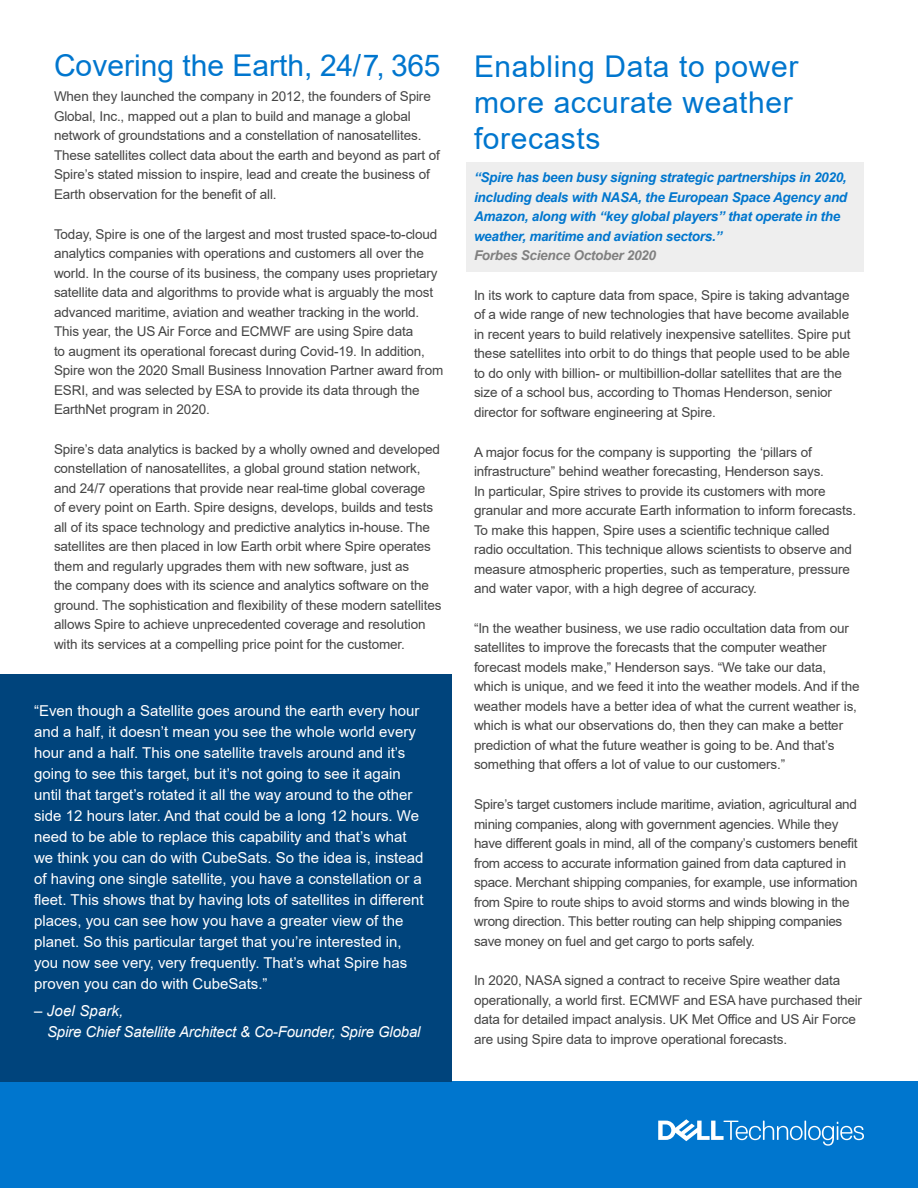
<style>
.page{position:relative;width:918px;height:1188px;background:#fff}
.page>*{position:absolute;margin:0;border:0;box-sizing:border-box;transform-origin:0 0}
.t1{font:30px/36px "Arial";letter-spacing:.02em;color:#0076ce}
.t2{font:30px "Arial";color:#0076ce}
.CTA_call_out{font:15px/21px "Arial";color:#fff}
.CTA_call_out-2{font:italic 15px/21px "Arial";letter-spacing:-.01em;color:#fff}
.body{font:13.5px/19.5px "Arial";letter-spacing:-.01em;color:#444}
.body-2{font:italic 700 13.5px/19.5px "Arial";letter-spacing:-.02em;color:#0076ce}
.s1{color:#808080}
</style>
<div class="page">
<div style="left:0;top:1082px;width:918px;height:106px;background:#0076ce"></div>
<svg style="left:658px;top:1119px;width:206px;height:27px"></svg>
<div style="left:467px;top:162px;width:397px;height:110px;background:#eee"></div>
<div style="left:0;top:674px;width:451px;height:408px;background:#00447c"></div>
<h1 class="t2" style="left:54px;top:45px;width:388px">Covering the Earth, 24/7, 365</h1>
<p class="body" style="left:54px;top:87px;width:387px">When they launched the company in 2012, the founders of Spire Global, Inc., mapped out a plan to build and manage a global network of groundstations and a constellation of nanosatellites.<br>These satellites collect data about the earth and beyond as part of Spire’s stated mission to inspire, lead and create the business of Earth observation for the benefit of all.</p>
<p class="body" style="left:54px;top:224px;width:391px">Today, Spire is one of the largest and most trusted space-to-cloud analytics companies with operations and customers all over the world. In the course of its business, the company uses proprietary satellite data and algorithms to provide what is arguably the most advanced maritime, aviation and weather tracking in the world.<br>This year, the US Air Force and ECMWF are using Spire data<br>to augment its operational forecast during Covid-19. In addition, Spire won the 2020 Small Business Innovation Partner award from ESRI, and was selected by ESA to provide its data through the EarthNet program in 2020.</p>
<p class="body" style="left:54px;top:439px;width:389px">Spire’s data analytics is backed by a wholly owned and developed constellation of nanosatellites, a global ground station network, and 24/7 operations that provide near real-time global coverage<br>of every point on Earth. Spire designs, develops, builds and tests all of its space technology and predictive analytics in-house. The satellites are then placed in low Earth orbit where Spire operates them and regularly upgrades them with new software, just as<br>the company does with its science and analytics software on the ground. The sophistication and flexibility of these modern satellites allows Spire to achieve unprecedented coverage and resolution with its services at a compelling price point for the customer.</p>
<p class="CTA_call_out" style="left:34px;top:700px;width:391px">“Even though a Satellite goes around the earth every hour and a half, it doesn’t mean you see the whole world every hour and a half. This one satellite travels around and it’s going to see this target, but it’s not going to see it again until that target’s rotated it all the way around to the other side 12 hours later. And that could be a long 12 hours. We need to be able to replace this capability and that’s what we think you can do with CubeSats. So the idea is, instead of having one single satellite, you have a constellation or a fleet. This shows that by having lots of satellites in different places, you can see how you have a greater view of the planet. So this particular target that you’re interested in, you now see very, very frequently. That’s what Spire has proven you can do with CubeSats.”</p>
<p class="CTA_call_out-2" style="left:47px;top:1001px;width:375px;text-indent:-13px">– Joel Spark,<br>Spire Chief Satellite Architect &amp; Co-Founder, Spire Global</p>
<h1 class="t1" style="left:474px;top:48px;width:326px">Enabling Data to power more accurate weather forecasts</h1>
<p class="body-2" style="left:474px;top:168px;width:375px">“Spire has been busy signing strategic partnerships in 2020, including deals with NASA, the European Space Agency and Amazon, along with “key global players” that operate in the weather, maritime and aviation sectors.”<br><span class="s1">Forbes Science October 2020</span></p>
<p class="body" style="left:474px;top:285px;width:378px">In its work to capture data from space, Spire is taking advantage of a wide range of new technologies that have become available in recent years to build relatively inexpensive satellites. Spire put these satellites into orbit to do things that people used to be able to do only with billion- or multibillion-dollar satellites that are the size of a school bus, according to Thomas Henderson, senior director for software engineering at Spire.</p>
<p class="body" style="left:474px;top:442px;width:384px">A major focus for the company is supporting the ‘pillars of infrastructure” behind weather forecasting, Henderson says.<br>In particular, Spire strives to provide its customers with more granular and more accurate Earth information to inform forecasts.<br>To make this happen, Spire uses a scientific technique called radio occultation. This technique allows scientists to observe and measure atmospheric properties, such as temperature, pressure and water vapor, with a high degree of accuracy.</p>
<p class="body" style="left:474px;top:618px;width:387px">“In the weather business, we use radio occultation data from our satellites to improve the forecasts that the computer weather forecast models make,” Henderson says. “We take our data, which is unique, and we feed it into the weather models. And if the weather models have a better idea of what the current weather is, which is what our observations do, then they can make a better prediction of what the future weather is going to be. And that’s something that offers a lot of value to our customers.”</p>
<p class="body" style="left:474px;top:795px;width:385px">Spire’s target customers include maritime, aviation, agricultural and mining companies, along with government agencies. While they have different goals in mind, all of the company’s customers benefit from access to accurate information gained from data captured in space. Merchant shipping companies, for example, use information from Spire to route ships to avoid storms and winds blowing in the wrong direction. This better routing can help shipping companies save money on fuel and get cargo to ports safely.</p>
<p class="body" style="left:474px;top:971px;width:390px">In 2020, NASA signed a contract to receive Spire weather data operationally, a world first. ECMWF and ESA have purchased their data for detailed impact analysis. UK Met Office and US Air Force are using Spire data to improve operational forecasts.</p>
</div>
